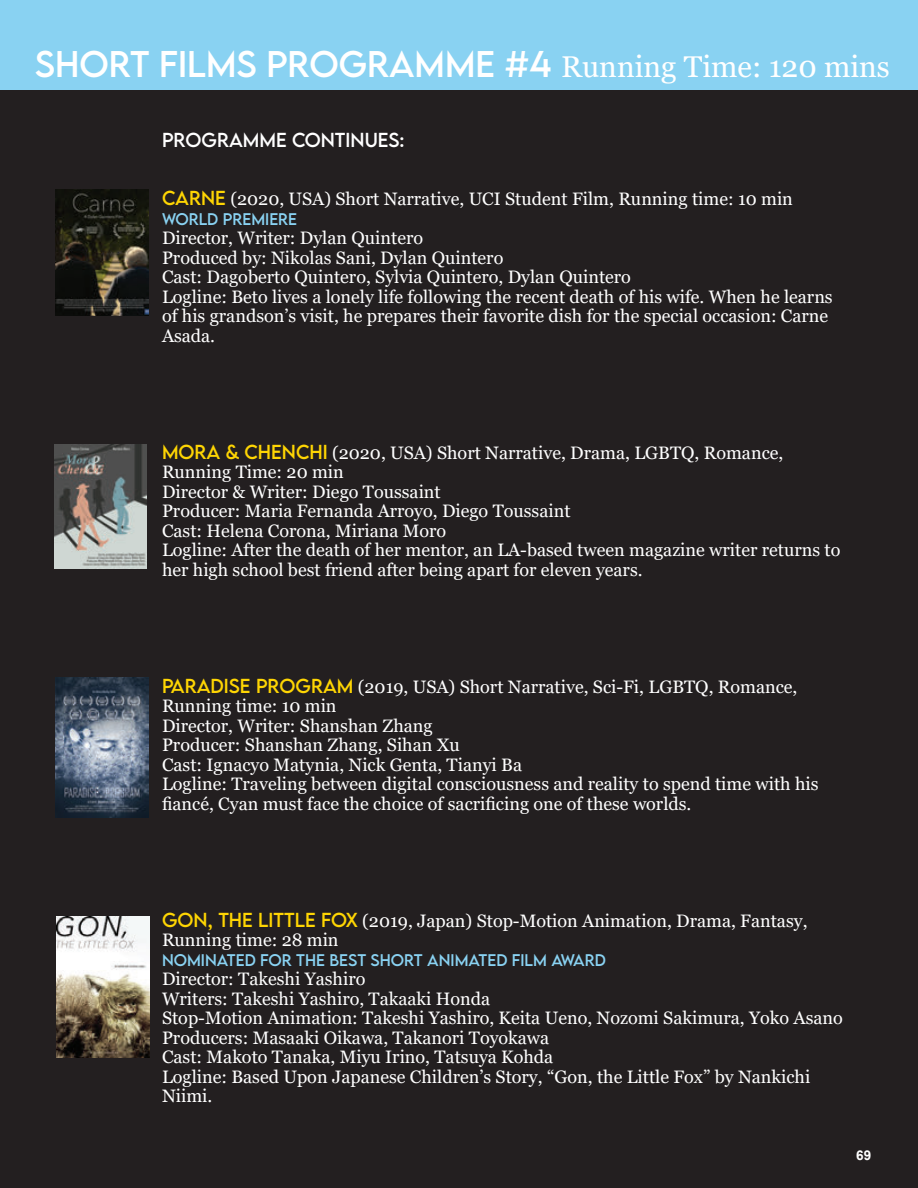
<style>
.page{position:relative;width:918px;height:1188px;background:#fff}
.page>*{position:absolute;margin:0;border:0;box-sizing:border-box;transform-origin:0 0}
.t1{font:33px "LEMONMILK";color:#fff}
.t2{font:30px "Georgia";color:#fff}
.t3{font:18px/19.5px "Georgia";color:#fff}
.t4{font:18px "LEMONMILK";color:#fff}
.t5{font:15px "LEMONMILK";color:#89d2f2}
.t6{font:700 13.5px "Arial";color:#fff}
.s1{font-family:"LEMONMILK";font-size:33px}
.s2{font-family:"LEMONMILK";color:#fed503}
</style>
<div class="page">
<div style="left:0;top:56px;width:918px;height:1132px;background:#231f20"></div>
<div style="left:0;top:0;width:918px;height:90px;background:#89d2f2"></div>
<img style="left:54px;top:444px;width:93px;height:125px">
<img style="left:56px;top:677px;width:92px;height:140px">
<img style="left:56px;top:189px;width:92px;height:127px">
<img style="left:57px;top:916px;width:93px;height:141px">
<h1 class="t1" style="left:35px;top:43px;width:24px">SHORT</h1>
<h1 class="t1" style="left:159px;top:43px;width:51px">FILMS</h1>
<h1 class="t1" style="left:266px;top:43px;width:26px">PROGRAMME</h1>
<h2 class="t2" style="left:505px;top:49px;width:387px"><span class="s1">#4</span> Running Time: 120 mins</h2>
<p class="t4" style="left:162px;top:128px;width:27px">PROGRAMME</p>
<p class="t4" style="left:292px;top:128px;width:15px">CONT</p>
<p class="t4" style="left:346px;top:128px;width:18px">INUES</p>
<p class="t4" style="left:400px;top:128px;width:7px">:</p>
<p class="t3" style="left:162px;top:190px;width:632px"><span class="s2">CARNE</span> (2020, USA) Short Narrative, UCI Student Film, Running time: 10 min</p>
<p class="t5" style="left:162px;top:209px;width:137px">WORLD PREMIERE</p>
<p class="t3" style="left:162px;top:229px;width:672px">Director, Writer: Dylan Quintero<br>Produced by: Nikolas Sani, Dylan Quintero<br>Cast: Dagoberto Quintero, Sylvia Quintero, Dylan Quintero<br>Logline: Beto lives a lonely life following the recent death of his wife. When he learns of his grandson’s visit, he prepares their favorite dish for the special occasion: Carne Asada.</p>
<p class="t3" style="left:162px;top:443px;width:680px"><span class="s2">MORA &amp; CHENCHI</span> (2020, USA) Short Narrative, Drama, LGBTQ, Romance, Running Time: 20 min<br>Director &amp; Writer: Diego Toussaint<br>Producer: Maria Fernanda Arroyo, Diego Toussaint<br>Cast: Helena Corona, Miriana Moro<br>Logline: After the death of her mentor, an LA-based tween magazine writer returns to her high school best friend after being apart for eleven years.</p>
<p class="t3" style="left:162px;top:677px;width:658px"><span class="s2">PARADISE PROGRAM</span> (2019, USA) Short Narrative, Sci-Fi, LGBTQ, Romance, Running time: 10 min<br>Director, Writer: Shanshan Zhang<br>Producer: Shanshan Zhang, Sihan Xu<br>Cast: Ignacyo Matynia, Nick Genta, Tianyi Ba<br>Logline: Traveling between digital consciousness and reality to spend time with his fiancé, Cyan must face the choice of sacrificing one of these worlds.</p>
<p class="t3" style="left:162px;top:911px;width:647px"><span class="s2">GON, THE LITTLE FOX</span> (2019, Japan) Stop-Motion Animation, Drama, Fantasy,<br>Running time: 28 min</p>
<p class="t5" style="left:162px;top:950px;width:445px">NOMINATED FOR THE BEST SHORT ANIMATED FILM AWARD</p>
<p class="t3" style="left:162px;top:970px;width:682px">Director: Takeshi Yashiro<br>Writers: Takeshi Yashiro, Takaaki Honda<br>Stop-Motion Animation: Takeshi Yashiro, Keita Ueno, Nozomi Sakimura, Yoko Asano Producers: Masaaki Oikawa, Takanori Toyokawa<br>Cast: Makoto Tanaka, Miyu Irino, Tatsuya Kohda<br>Logline: Based Upon Japanese Children’s Story, “Gon, the Little Fox” by Nankichi Niimi.</p>
<p class="t6" style="left:856px;top:1146px;width:17px">69</p>
</div>
